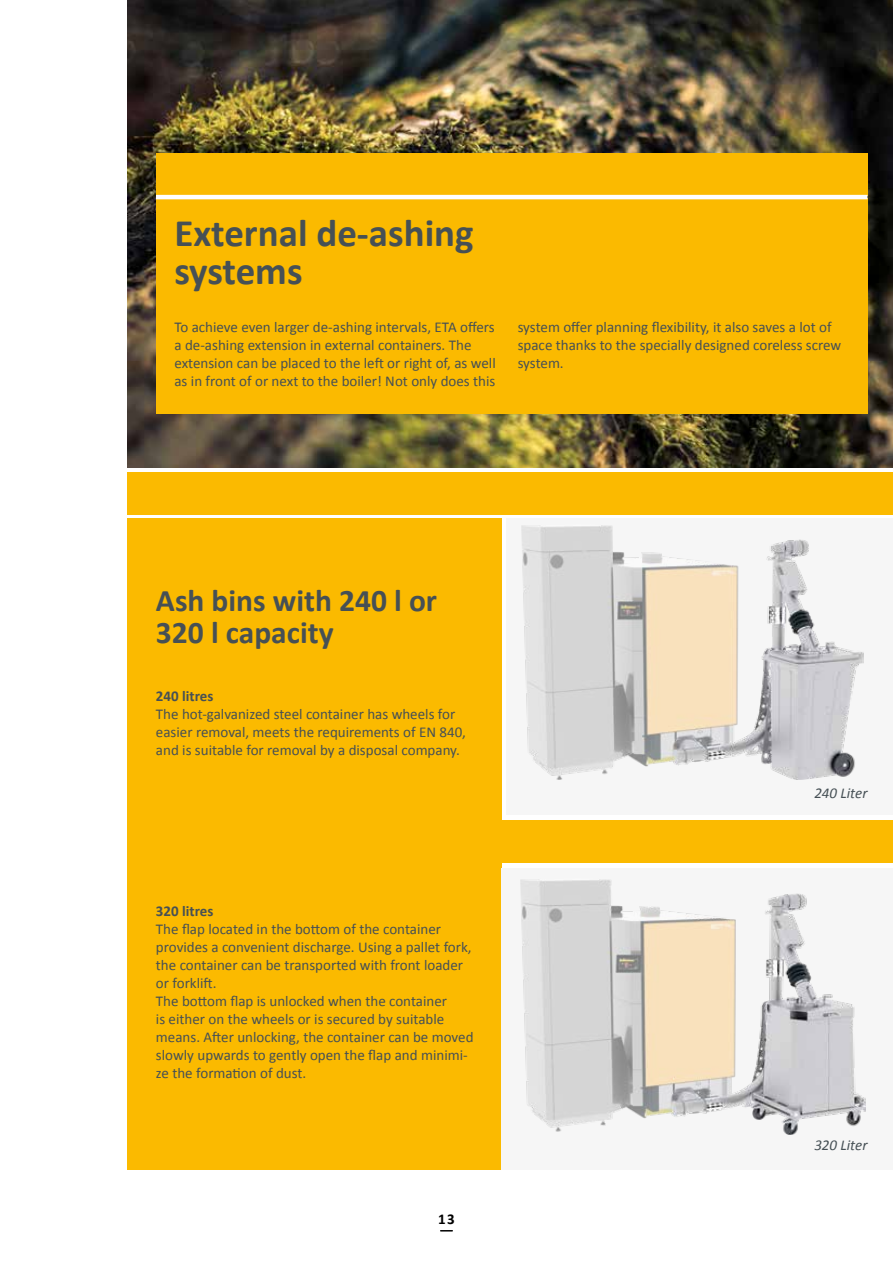
<style>
.page{position:relative;width:893px;height:1263px;background:#fff}
.page>*{position:absolute;margin:0;border:0;box-sizing:border-box;transform-origin:0 0}
.t1{font:700 39px/37.5px "Calibri";color:#465055}
.t2{font:700 31.5px/31.5px "Calibri";color:#465055}
.t3{font:15px/18px "Calibri";color:#465055}
.t4{font:700 15px "Calibri";color:#465055}
.t5{font:italic 15px "Calibri";color:#465055}
.t6{font:700 15px "Calibri";color:#000}
</style>
<div class="page">
<img style="left:128px;top:0;width:765px;height:468px">
<div style="left:127px;top:519px;width:375px;height:296px;background:#fbba00"></div>
<div style="left:127px;top:806px;width:375px;height:364px;background:#fbba00"></div>
<div style="left:506px;top:519px;width:387px;height:296px;background:#f6f6f6"></div>
<img style="left:522px;top:525px;width:342px;height:254px">
<div style="left:501px;top:868px;width:392px;height:302px;background:#f6f6f6"></div>
<img style="left:521px;top:879px;width:344px;height:256px">
<div style="left:485px;top:820px;width:408px;height:43px;background:#fbba00"></div>
<div style="left:127px;top:472px;width:766px;height:42px;background:#fbba00"></div>
<div style="left:156px;top:198px;width:711px;height:216px;background:#fbba00"></div>
<div style="left:156px;top:153px;width:711px;height:43px;background:#fbba00"></div>
<hr style="left:156px;top:195px;width:711px;height:4px;background:#fff">
<h1 class="t1" style="left:174px;top:214px;width:301px">External de-ashing systems</h1>
<p class="t3" style="left:174px;top:318px;width:323px">To achieve even larger de-ashing intervals, ETA offers a de-ashing extension in external containers. The extension can be placed to the left or right of, as well as in front of or next to the boiler! Not only does this</p>
<p class="t3" style="left:518px;top:318px;width:325px">system offer planning flexibility, it also saves a lot of space thanks to the specially designed coreless screw system.</p>
<h2 class="t2" style="left:156px;top:585px;width:283px">Ash bins with 240 l or<br>320 l capacity</h2>
<p class="t4" style="left:156px;top:686px;width:59px">240 litres</p>
<p class="t3" style="left:156px;top:705px;width:312px">The hot-galvanized steel container has wheels for easier removal, meets the requirements of EN 840, and is suitable for removal by a disposal company.</p>
<p class="t4" style="left:156px;top:901px;width:59px">320 litres</p>
<p class="t3" style="left:156px;top:920px;width:319px">The flap located in the bottom of the container provides a convenient discharge. Using a pallet fork, the container can be transported with front loader or forklift.<br>The bottom flap is unlocked when the container<br>is either on the wheels or is secured by suitable means. After unlocking, the container can be moved slowly upwards to gently open the flap and minimi&shy;ze the formation of dust.</p>
<p class="t6" style="left:438px;top:1209px;width:18px">13</p>
<p class="t5" style="left:814px;top:783px;width:55px">240 Liter</p>
<p class="t5" style="left:814px;top:1135px;width:55px">320 Liter</p>
</div>
